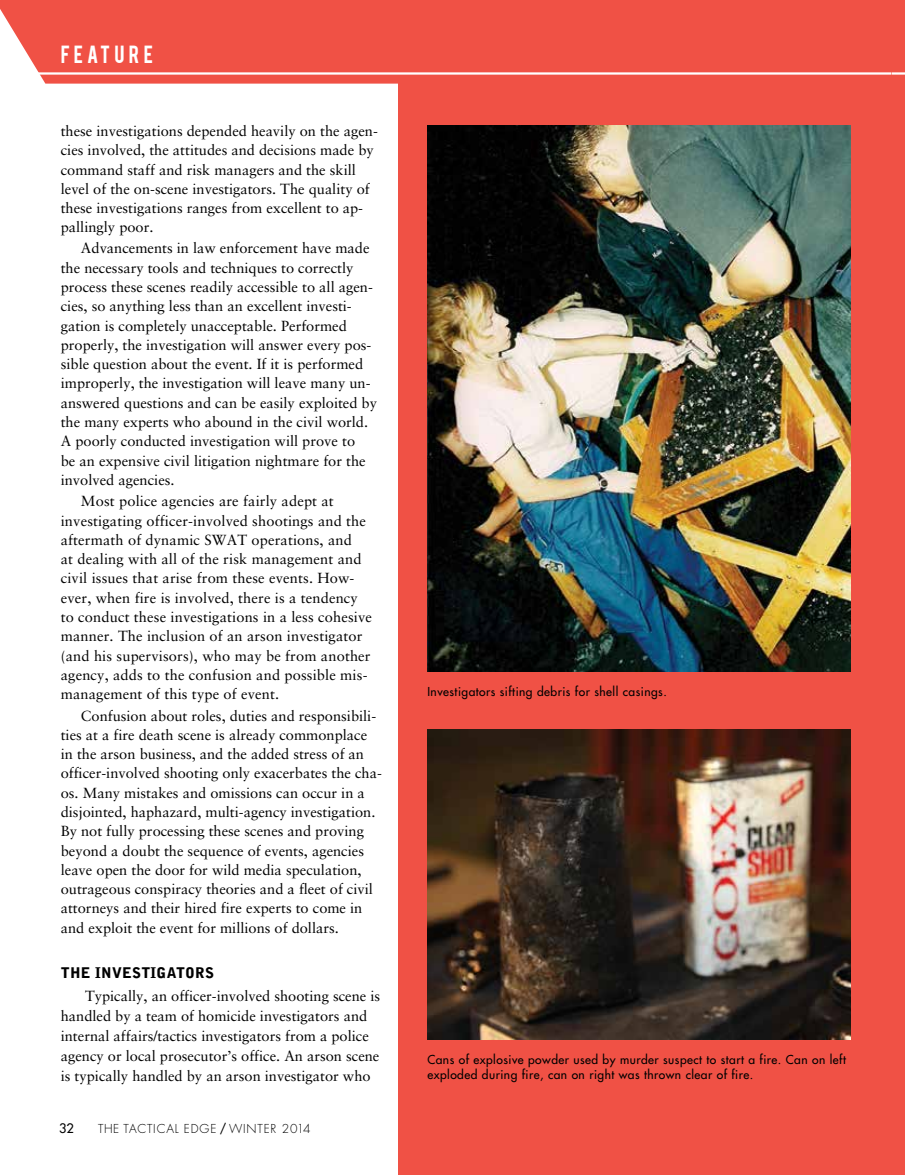
<style>
.page{position:relative;width:905px;height:1175px;background:#fff}
.page>*{position:absolute;margin:0;border:0;box-sizing:border-box;transform-origin:0 0}
.t1{font:19.5px "Bebas";letter-spacing:.21em;color:#fff}
.t2{font:14.7px/19.4px "Sabon";color:#000}
.t3{font:900 14.7px "Bell Gothic";letter-spacing:.02em;color:#000}
.t4{font:12.75px "Futura";color:#000}
.t5{font:12px/15px "Futura";letter-spacing:.04em;color:#000}
.t6{font:300 12px "Futura";letter-spacing:.07em;color:#000}
.s1{font-weight:400}
</style>
<div class="page">
<div style="left:398px;top:72px;width:506px;height:1102px;background:#f05145"></div>
<div style="left:0;top:0;width:891px;height:84px;background:#f05145"></div>
<hr style="left:30px;top:72px;width:874px;height:3px;background:#fff">
<img style="left:427px;top:125px;width:423px;height:546px">
<img style="left:427px;top:730px;width:423px;height:309px">
<div style="left:891px;top:0;width:13px;height:84px;background:#f05145"></div>
<svg style="left:891px;top:72px;width:13px;height:3px"></svg>
<h1 class="t1" style="left:61px;top:40px;width:94px">FEATU RE</h1>
<p class="t2" style="left:61px;top:121px;width:318px">these investigations depended heavily on the agen&shy;cies involved, the attitudes and decisions made by command staff and risk managers and the skill level of the on-scene investigators. The quality of these investigations ranges from excellent to ap&shy;pallingly poor.</p>
<p class="t2" style="left:61px;top:238px;width:318px;text-indent:20px">Advancements in law enforcement have made the necessary tools and techniques to correctly process these scenes readily accessible to all agen&shy;cies, so anything less than an excellent investi&shy;gation is completely unacceptable. Performed properly, the investigation will answer every pos&shy;sible question about the event. If it is performed improperly, the investigation will leave many un&shy;answered questions and can be easily exploited by the many experts who abound in the civil world.<br>A poorly conducted investigation will prove to<br>be an expensive civil litigation nightmare for the involved agencies.</p>
<p class="t2" style="left:61px;top:491px;width:313px;text-indent:20px">Most police agencies are fairly adept at investigating officer-involved shootings and the aftermath of dynamic SWAT operations, and<br>at dealing with all of the risk management and civil issues that arise from these events. How&shy;ever, when fire is involved, there is a tendency to conduct these investigations in a less cohesive manner. The inclusion of an arson investigator (and his supervisors), who may be from another agency, adds to the confusion and possible mis&shy;management of this type of event.</p>
<p class="t2" style="left:61px;top:705px;width:322px;text-indent:20px">Confusion about roles, duties and responsibili&shy;ties at a fire death scene is already commonplace in the arson business, and the added stress of an officer-involved shooting only exacerbates the cha&shy;os. Many mistakes and omissions can occur in a disjointed, haphazard, multi-agency investigation.<br>By not fully processing these scenes and proving beyond a doubt the sequence of events, agencies leave open the door for wild media speculation, outrageous conspiracy theories and a fleet of civil attorneys and their hired fire experts to come in and exploit the event for millions of dollars.</p>
<p class="t3" style="left:61px;top:964px;width:155px">THE INVESTIGATO RS</p>
<p class="t2" style="left:61px;top:985px;width:321px;line-height:20px;text-indent:24px">Typically, an officer-involved shooting scene is handled by a team of homicide investigators and internal affairs/tactics investigators from a police agency or local prosecutor’s office. An arson scene is typically handled by an arson investigator who</p>
<p class="t4" style="left:59px;top:1120px;width:16px">32</p>
<p class="t6" style="left:98px;top:1121px;width:214px">THE TACTICAL E DGE <span class="s1">/</span> WI NTER 2014</p>
<p class="t5" style="left:427px;top:684px;width:241px">Investigators sifting debris for shell casings.</p>
<p class="t5" style="left:427px;top:1052px;width:420px">Cans of explosive powder used by murder suspect to start a fire. Can on left exploded during fire, can on right was thrown clear of fire.</p>
</div>
